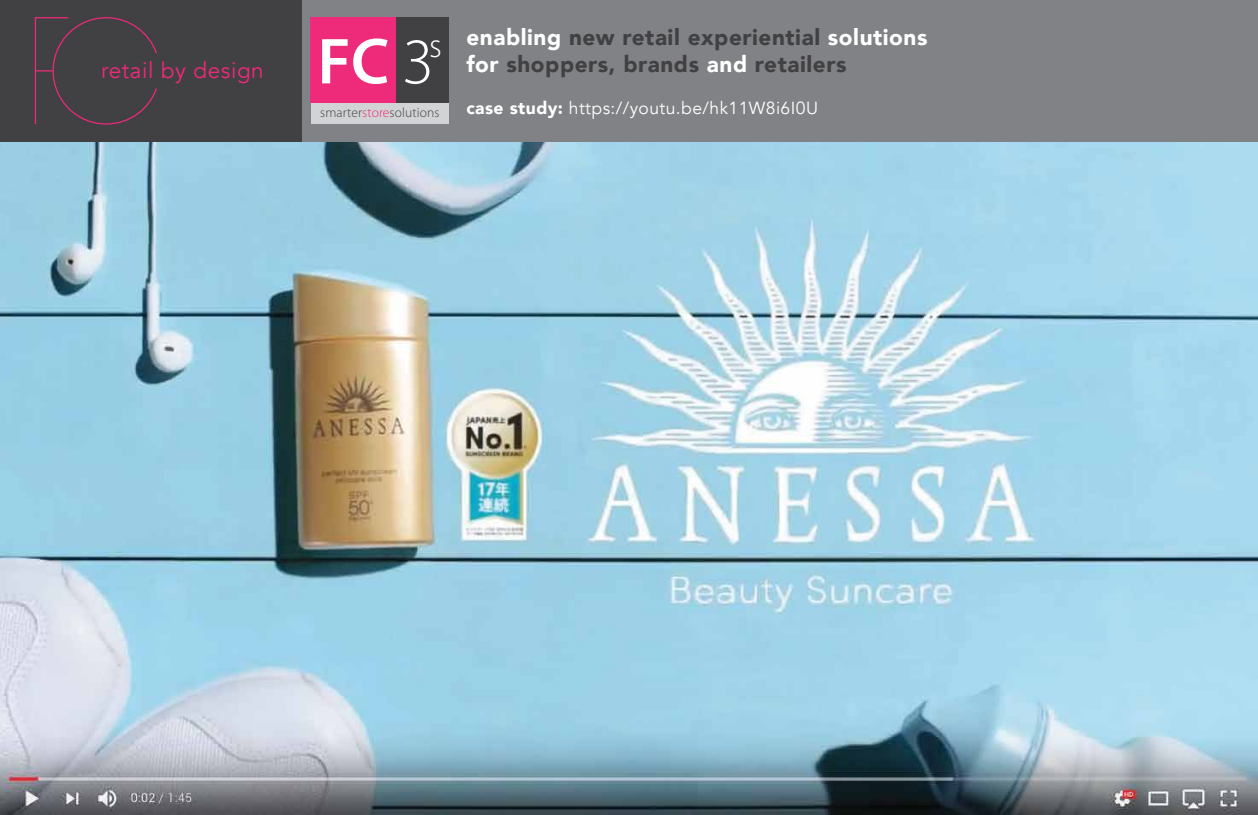
<style>
.page{position:relative;width:1258px;height:815px;background:#fff}
.page>*{position:absolute;margin:0;border:0;box-sizing:border-box;transform-origin:0 0}
.t1{font:600 65.5px "Myriad Pro";color:#fff}
.t2{font:900 22.5px/27px "Avenir";letter-spacing:.025em;color:#414042}
.t3{font:22.5px "Avenir";letter-spacing:.025em;color:#ee2a7b}
.t4{font:17.5px "Avenir";letter-spacing:.025em;color:#fff}
.t5{font:300 13.5px "Myriad Pro";letter-spacing:.01em;color:#414042}
.s1{font-weight:300}
.s2{color:#ee2a7b}
.s3{color:#fff}
.s4{font-weight:900}
</style>
<div class="page">
<img style="left:0;top:142px;width:1258px;height:673px">
<div style="left:0;top:0;width:1258px;height:142px;background:#808285"></div>
<div style="left:0;top:0;width:301px;height:142px;background:#414042"></div>
<svg style="left:34px;top:17px;width:123px;height:108px"></svg>
<div style="left:311px;top:18px;width:138px;height:106px;background:#d1d3d4"></div>
<div style="left:311px;top:18px;width:85px;height:85px;background:#ee2a7b"></div>
<div style="left:396px;top:18px;width:53px;height:85px;background:#414042"></div>
<p class="t3" style="left:101px;top:55px;width:164px">retail by design</p>
<h1 class="t1" style="left:317px;top:20px;width:126px">FC <span class="s1">3</span><sup>s</sup></h1>
<p class="t5" style="left:320px;top:105px;width:121px">smarter<span class="s2">store</span>solutions</p>
<p class="t2" style="left:466px;top:25px;width:463px"><span class="s3">enabling</span> new retail experiential <span class="s3">solutions for</span> shoppers, brands <span class="s3">and</span> retailers</p>
<p class="t4" style="left:466px;top:97px;width:353px"><span class="s4">case study:</span> https://youtu.be/hk11W8i6I0U</p>
</div>
